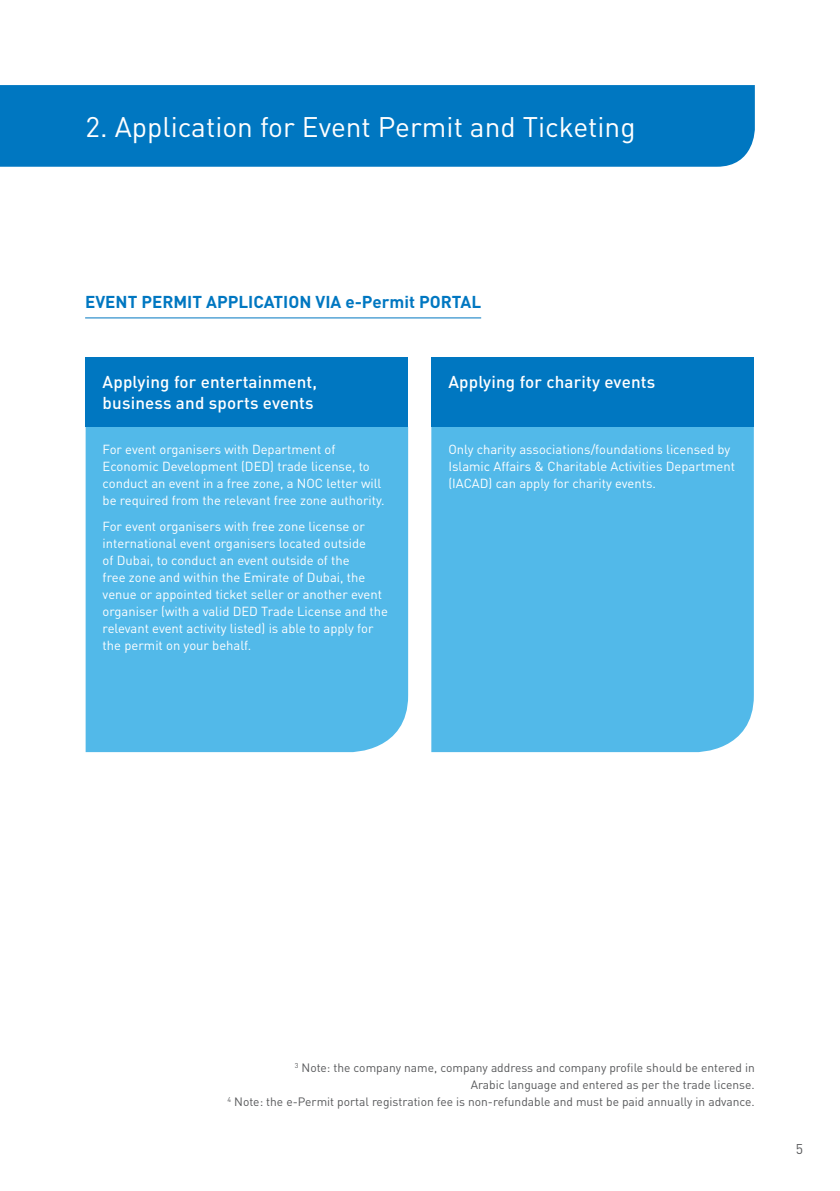
<style>
.page{position:relative;width:840px;height:1191px;background:#fff}
.page>*{position:absolute;margin:0;border:0;box-sizing:border-box;transform-origin:0 0}
.t1{font:28px "DIN";color:#fff}
.t2{font:500 17px/21px "DIN";letter-spacing:.01em;color:#fff}
.t3{font:700 17px "DIN";color:#0077c1}
.t4{font:14px "DIN";color:#58595b}
.t5{font:13px/17px "DIN";color:#fff}
.t6{font:12px/17px "DIN";color:#58595b;text-align:right}
</style>
<div class="page">
<hr style="left:85px;top:317px;width:396px;height:1px;background:#0077c1">
<div style="left:0;top:85px;width:754px;height:82px;background:#0077c1"></div>
<div style="left:86px;top:427px;width:322px;height:325px;background:#52b9e9"></div>
<div style="left:86px;top:357px;width:322px;height:70px;background:#0077c1"></div>
<div style="left:431px;top:427px;width:322px;height:325px;background:#52b9e9"></div>
<div style="left:431px;top:357px;width:322px;height:70px;background:#0077c1"></div>
<h1 class="t1" style="left:86px;top:110px;width:551px">2. Application for Event Permit and Ticketing</h1>
<h2 class="t3" style="left:85px;top:291px;width:397px">EVENT PERMIT APPLICATION VIA e-Permit PORTAL</h2>
<h2 class="t2" style="left:103px;top:371px;width:216px">Applying for entertainment, business and sports events</h2>
<p class="t5" style="left:103px;top:441px;width:283px">For event organisers with Department of Economic Development (DED) trade license, to conduct an event in a free zone, a NOC letter will be required from the relevant free zone authority.</p>
<p class="t5" style="left:103px;top:517px;width:286px">For event organisers with free zone license or international event organisers located outside<br>of Dubai, to conduct an event outside of the<br>free zone and within the Emirate of Dubai, the venue or appointed ticket seller or another event organiser (with a valid DED Trade License and the relevant event activity listed) is able to apply for the permit on your behalf.</p>
<h2 class="t2" style="left:448px;top:371px;width:208px">Applying for charity events</h2>
<p class="t5" style="left:448px;top:441px;width:288px">Only charity associations/foundations licensed by<br>Islamic Affairs &amp; Charitable Activities Department (IACAD) can apply for charity events.</p>
<p class="t6" style="left:227px;top:1058px;width:528px"><sup>3</sup> Note: the company name, company address and company profile should be entered in<br>Arabic language and entered as per the trade license.<br><sup>4</sup> Note: the e-Permit portal registration fee is non-refundable and must be paid annually in advance.</p>
<p class="t4" style="left:795px;top:1140px;width:9px">5</p>
</div>
